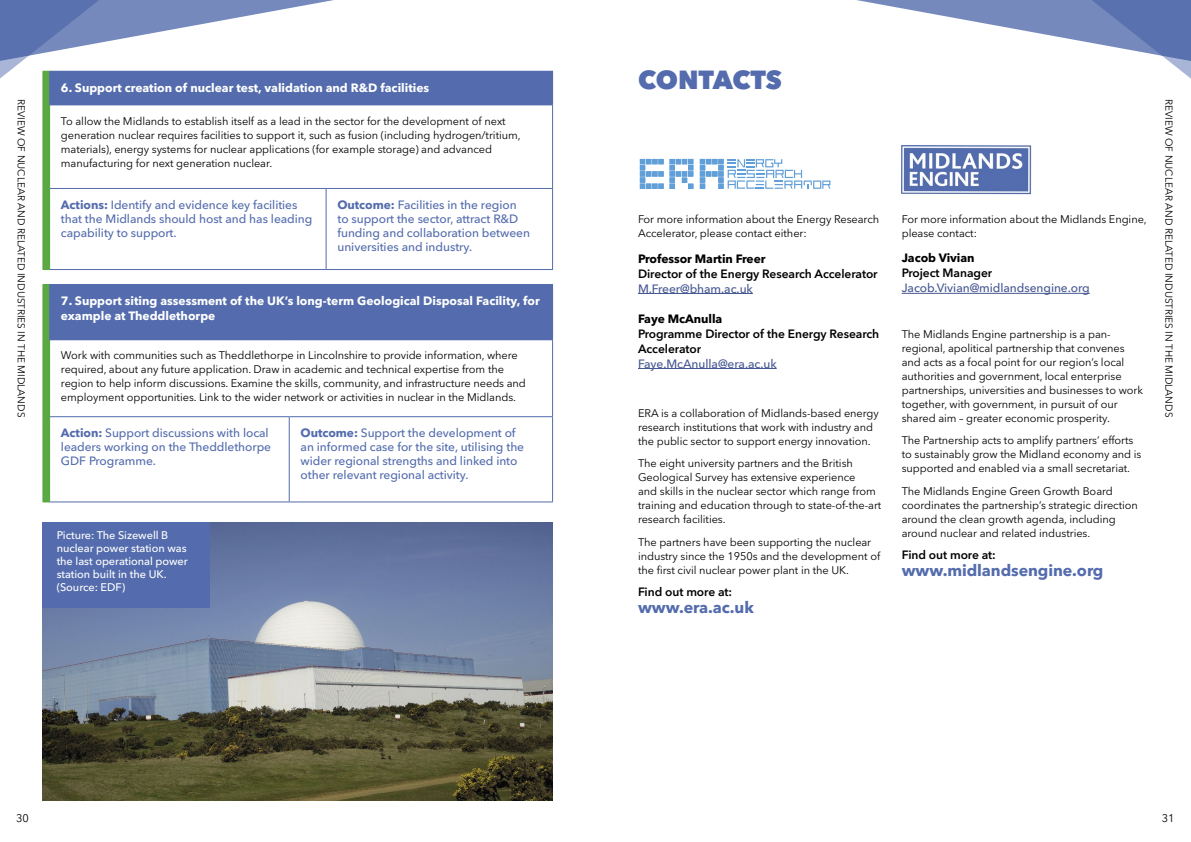
<style>
.page{position:relative;width:1191px;height:842px;background:#fff}
.page>*{position:absolute;margin:0;border:0;box-sizing:border-box;transform-origin:0 0}
.t1{font:800 26px "Avenir Next LT Pro";letter-spacing:-.005em;color:#546cad}
.Body_11{font:700 16px "Avenir Next LT Pro";letter-spacing:-.005em;color:#546cad}
.Body_11-2{font:500 12px/14px "Avenir Next LT Pro";letter-spacing:-.005em;color:#546cad}
.Table_header_white{font:700 12px/14.5px "Avenir Next LT Pro";color:#fff}
.Body-no_gap{font:600 12px/15px "Avenir Next LT Pro";letter-spacing:-.005em;color:#000}
.Body-no_gap-2{font:500 12px "Avenir Next LT Pro";letter-spacing:-.005em;color:#465792}
.Body-no_gap-3{font:700 12px "Avenir Next LT Pro";letter-spacing:-.005em;color:#000}
.Body_11-3{font:600 12px "Avenir Next LT Pro";letter-spacing:-.005em;color:#000}
.Body_11-4{font:11px/14px "Avenir Next LT Pro";letter-spacing:-.005em;color:#000}
.Fig_no_tint{font:500 11px/13px "Avenir Next LT Pro";letter-spacing:-.005em;color:#fff}
.t2{font:10px "Avenir Next LT Pro";color:#000}
.s1{font-weight:700}
</style>
<div class="page">
<svg style="left:857px;top:0;width:334px;height:79px"></svg>
<div style="left:43px;top:71px;width:7px;height:198px;background:#5aa944"></div>
<div style="left:50px;top:71px;width:502px;height:34px;background:#546cad"></div>
<svg style="left:0;top:0;width:381px;height:85px"></svg>
<hr style="left:43px;top:72px;width:1px;height:33px;background:#58aa41">
<hr style="left:49px;top:71px;width:277px;height:1px;background:#546cad">
<hr style="left:49px;top:72px;width:1px;height:33px;background:#546cad">
<hr style="left:326px;top:71px;width:227px;height:1px;background:#546cad">
<hr style="left:552px;top:72px;width:1px;height:33px;background:#546cad">
<hr style="left:49px;top:105px;width:277px;height:1px;background:#546cad">
<hr style="left:326px;top:105px;width:227px;height:1px;background:#546cad">
<hr style="left:552px;top:105px;width:1px;height:83px;background:#546cad">
<hr style="left:50px;top:188px;width:276px;height:1px;background:#546cad">
<hr style="left:326px;top:188px;width:227px;height:1px;background:#546cad">
<hr style="left:326px;top:189px;width:1px;height:80px;background:#546cad">
<hr style="left:552px;top:189px;width:1px;height:80px;background:#546cad">
<hr style="left:50px;top:269px;width:276px;height:1px;background:#546cad">
<hr style="left:326px;top:269px;width:227px;height:1px;background:#546cad">
<div style="left:43px;top:285px;width:7px;height:217px;background:#5aa944"></div>
<div style="left:50px;top:285px;width:502px;height:55px;background:#546cad"></div>
<hr style="left:49px;top:284px;width:240px;height:1px;background:#546cad">
<hr style="left:49px;top:285px;width:1px;height:54px;background:#546cad">
<hr style="left:289px;top:284px;width:264px;height:1px;background:#546cad">
<hr style="left:552px;top:285px;width:1px;height:54px;background:#546cad">
<hr style="left:49px;top:339px;width:240px;height:1px;background:#546cad">
<hr style="left:289px;top:339px;width:264px;height:1px;background:#546cad">
<hr style="left:552px;top:340px;width:1px;height:76px;background:#546cad">
<hr style="left:50px;top:416px;width:239px;height:1px;background:#546cad">
<hr style="left:289px;top:416px;width:264px;height:1px;background:#546cad">
<hr style="left:289px;top:417px;width:1px;height:85px;background:#546cad">
<hr style="left:552px;top:417px;width:1px;height:85px;background:#546cad">
<hr style="left:50px;top:502px;width:239px;height:1px;background:#546cad">
<hr style="left:289px;top:502px;width:264px;height:1px;background:#546cad">
<img style="left:43px;top:522px;width:510px;height:278px">
<div style="left:43px;top:522px;width:167px;height:86px;background:#546cad"></div>
<svg style="left:640px;top:159px;width:190px;height:30px"></svg>
<hr style="left:638px;top:293px;width:115px;height:1px;background:#465792">
<hr style="left:638px;top:368px;width:138px;height:1px;background:#465792">
<hr style="left:901px;top:293px;width:188px;height:1px;background:#465792">
<img style="left:901px;top:145px;width:130px;height:50px">
<p class="t1" style="left:638px;top:64px;width:145px">CONTACTS</p>
<p class="Table_header_white" style="left:61px;top:80px;width:370px">6. Support creation of nuclear test, validation and R&amp;D facilities</p>
<p class="Body_11-4" style="left:61px;top:114px;width:461px">To allow the Midlands to establish itself as a lead in the sector for the development of next generation nuclear requires facilities to support it, such as fusion (including hydrogen/tritium, materials), energy systems for nuclear applications (for example storage) and advanced manufacturing for next generation nuclear.</p>
<p class="Body_11-2" style="left:61px;top:198px;width:253px"><span class="s1">Actions:</span> Identify and evidence key facilities that the Midlands should host and has leading capability to support.</p>
<p class="Body_11-2" style="left:337px;top:198px;width:194px"><span class="s1">Outcome:</span> Facilities in the region to support the sector, attract R&amp;D funding and collaboration between universities and industry.</p>
<p class="t2" style="left:27px;top:99px;width:319px;rotate:90deg">REVIEW OF NUCLEAR AND RELATED INDUSTRIES IN THE MIDLANDS</p>
<p class="t2" style="left:1174px;top:99px;width:319px;rotate:90deg">REVIEW OF NUCLEAR AND RELATED INDUSTRIES IN THE MIDLANDS</p>
<p class="Body_11-4" style="left:901px;top:212px;width:246px">For more information about the Midlands Engine, please contact:</p>
<p class="Body-no_gap-3" style="left:901px;top:251px;width:74px">Jacob Vivian</p>
<p class="Body-no_gap" style="left:901px;top:266px;width:92px">Project Manager</p>
<p class="Body-no_gap-2" style="left:901px;top:281px;width:189px">Jacob.Vivian@midlandsengine.org</p>
<p class="Body_11-4" style="left:901px;top:327px;width:243px">The Midlands Engine partnership is a pan&shy;regional, apolitical partnership that convenes and acts as a focal point for our region’s local authorities and government, local enterprise partnerships, universities and businesses to work together, with government, in pursuit of our shared aim – greater economic prosperity.</p>
<p class="Body_11-4" style="left:901px;top:434px;width:241px">The Partnership acts to amplify partners’ efforts to sustainably grow the Midland economy and is supported and enabled via a small secretariat.</p>
<p class="Body_11-4" style="left:901px;top:484px;width:238px">The Midlands Engine Green Growth Board coordinates the partnership’s strategic direction around the clean growth agenda, including around nuclear and related industries.</p>
<p class="Body_11-3" style="left:901px;top:548px;width:96px">Find out more at:</p>
<p class="Body_11" style="left:901px;top:561px;width:203px">www.midlandsengine.org</p>
<p class="Body_11-4" style="left:638px;top:212px;width:243px">For more information about the Energy Research<br>Accelerator, please contact either:</p>
<p class="Body-no_gap-3" style="left:638px;top:251px;width:129px">Professor Martin Freer</p>
<p class="Body-no_gap" style="left:638px;top:266px;width:241px">Director of the Energy Research Accelerator</p>
<p class="Body-no_gap-2" style="left:638px;top:281px;width:116px">M.Freer@bham.ac.uk</p>
<p class="Body-no_gap-3" style="left:638px;top:311px;width:86px">Faye McAnulla</p>
<p class="Body-no_gap" style="left:638px;top:326px;width:243px">Programme Director of the Energy Research<br>Accelerator</p>
<p class="Body-no_gap-2" style="left:638px;top:356px;width:140px">Faye.McAnulla@era.ac.uk</p>
<p class="Body_11-4" style="left:638px;top:406px;width:242px">ERA is a collaboration of Midlands-based energy research institutions that work with industry and the public sector to support energy innovation.</p>
<p class="Body_11-4" style="left:638px;top:456px;width:245px">The eight university partners and the British Geological Survey has extensive experience<br>and skills in the nuclear sector which range from training and education through to state-of-the-art research facilities.</p>
<p class="Body_11-4" style="left:638px;top:535px;width:244px">The partners have been supporting the nuclear industry since the 1950s and the development of the first civil nuclear power plant in the UK.</p>
<p class="Body_11-3" style="left:638px;top:585px;width:96px">Find out more at:</p>
<p class="Body_11" style="left:638px;top:597px;width:117px">www.era.ac.uk</p>
<p class="Table_header_white" style="left:61px;top:293px;width:480px">7. Support siting assessment of the UK’s long-term Geological Disposal Facility, for example at Theddlethorpe</p>
<p class="Body_11-4" style="left:61px;top:349px;width:466px">Work with communities such as Theddlethorpe in Lincolnshire to provide information, where required, about any future application. Draw in academic and technical expertise from the region to help inform discussions. Examine the skills, community, and infrastructure needs and employment opportunities. Link to the wider network or activities in nuclear in the Midlands.</p>
<p class="Body_11-2" style="left:61px;top:426px;width:212px"><span class="s1">Action:</span> Support discussions with local leaders working on the Theddlethorpe<br>GDF Programme.</p>
<p class="Body_11-2" style="left:300px;top:426px;width:225px"><span class="s1">Outcome:</span> Support the development of an informed case for the site, utilising the wider regional strengths and linked into other relevant regional activity.</p>
<p class="Fig_no_tint" style="left:57px;top:529px;width:133px">Picture: The Sizewell B nuclear power station was the last operational power station built in the UK. (Source: EDF)</p>
<p class="Body_11-4" style="left:16px;top:812px;width:14px">30</p>
<p class="Body_11-4" style="left:1161px;top:812px;width:14px">31</p>
</div>
